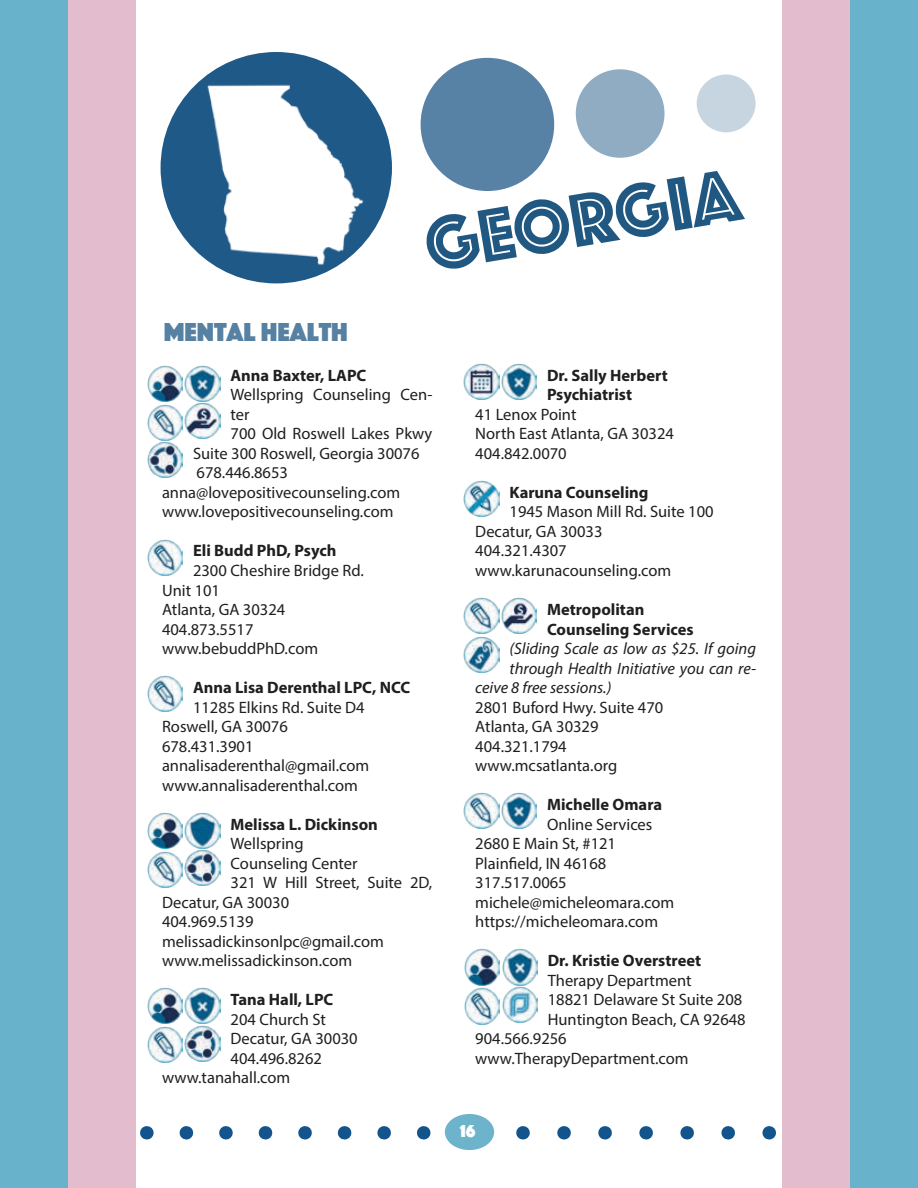
<style>
.page{position:relative;width:918px;height:1188px;background:#fff}
.page>*{position:absolute;margin:0;border:0;box-sizing:border-box;transform-origin:0 0}
.t1{font:78px "Phosphate Inline";color:#215881}
.t2{font:27px "Phosphate Solid";color:#5681a2}
.t3{font:18px "Phosphate Solid";color:#fff}
.t4{font:16.5px/19.5px "Myriad Pro";color:#201f1f}
.t5{font:700 16.5px/19.5px "Myriad Pro";color:#201f1f}
.t6{font:italic 16.5px "Myriad Pro";color:#201f1f}
</style>
<div class="page">
<svg style="left:523px;top:1126px;width:260px;height:14px"></svg>
<svg style="left:135px;top:1126px;width:296px;height:14px"></svg>
<div style="left:0;top:0;width:68px;height:1188px;background:#69b2cc"></div>
<div style="left:68px;top:0;width:67px;height:1188px;background:#e3bdce"></div>
<div style="left:850px;top:0;width:68px;height:1188px;background:#69b2cc"></div>
<div style="left:783px;top:0;width:67px;height:1188px;background:#e3bdce"></div>
<div style="left:445px;top:1114px;width:49px;height:36px;background:#6cb3cb;border-radius:50%"></div>
<div style="left:161px;top:52px;width:231px;height:231px;background:#1f5988;border-radius:50%"></div>
<img style="left:171px;top:61px;width:221px;height:223px">
<div style="left:421px;top:58px;width:133px;height:133px;background:#5782a5;border-radius:50%"></div>
<div style="left:576px;top:69px;width:89px;height:89px;background:#8facc3;border-radius:50%"></div>
<div style="left:697px;top:75px;width:59px;height:57px;background:#c7d5e1;border-radius:50%"></div>
<img style="left:147px;top:365px;width:36px;height:36px">
<img style="left:185px;top:365px;width:35px;height:36px">
<img style="left:147px;top:404px;width:36px;height:36px">
<img style="left:185px;top:403px;width:35px;height:36px">
<img style="left:147px;top:442px;width:36px;height:36px">
<img style="left:147px;top:539px;width:36px;height:36px">
<img style="left:147px;top:676px;width:36px;height:36px">
<img style="left:147px;top:812px;width:36px;height:36px">
<img style="left:185px;top:812px;width:35px;height:36px">
<img style="left:147px;top:851px;width:36px;height:36px">
<img style="left:185px;top:850px;width:35px;height:36px">
<img style="left:147px;top:988px;width:36px;height:36px">
<img style="left:185px;top:988px;width:35px;height:73px">
<img style="left:147px;top:1027px;width:36px;height:36px">
<img style="left:464px;top:364px;width:35px;height:36px">
<img style="left:501px;top:364px;width:36px;height:36px">
<img style="left:464px;top:481px;width:35px;height:36px">
<img style="left:464px;top:598px;width:35px;height:36px">
<img style="left:501px;top:598px;width:36px;height:36px">
<img style="left:464px;top:637px;width:35px;height:36px">
<img style="left:464px;top:793px;width:35px;height:36px">
<img style="left:501px;top:793px;width:36px;height:36px">
<img style="left:465px;top:949px;width:35px;height:36px">
<img style="left:502px;top:949px;width:35px;height:74px">
<img style="left:465px;top:988px;width:35px;height:36px">
<h2 class="t2" style="left:164px;top:313px;width:186px">MENTAL HEALTH</h2>
<h1 class="t1" style="left:416px;top:193px;width:320px;rotate:-10deg">GEORGIA</h1>
<p class="t5" style="left:231px;top:365px;width:137px">Anna Baxter, LAPC</p>
<p class="t4" style="left:231px;top:385px;width:203px">Wellspring Counseling Cen-</p>
<p class="t4" style="left:231px;top:404px;width:21px">ter</p>
<p class="t4" style="left:231px;top:424px;width:203px">700 Old Roswell Lakes Pkwy</p>
<p class="t4" style="left:193px;top:443px;width:228px">Suite 300 Roswell, Georgia 30076</p>
<p class="t4" style="left:197px;top:463px;width:93px">678.446.8653</p>
<p class="t4" style="left:162px;top:482px;width:240px">anna@lovepositivecounseling.com</p>
<p class="t4" style="left:162px;top:502px;width:233px">www.lovepositivecounseling.com</p>
<p class="t5" style="left:193px;top:541px;width:145px">Eli Budd PhD, Psych</p>
<p class="t4" style="left:162px;top:560px;width:203px;text-indent:31px">2300 Cheshire Bridge Rd.<br>Unit 101<br>Atlanta, GA 30324<br>404.873.5517 www.bebuddPhD.com</p>
<p class="t5" style="left:193px;top:677px;width:219px">Anna Lisa Derenthal LPC, NCC</p>
<p class="t4" style="left:162px;top:697px;width:209px;text-indent:31px">11285 Elkins Rd. Suite D4<br>Roswell, GA 30076<br>678.431.3901 annalisaderenthal@gmail.com www.annalisaderenthal.com</p>
<p class="t5" style="left:231px;top:814px;width:149px">Melissa L. Dickinson</p>
<p class="t4" style="left:231px;top:834px;width:75px">Wellspring</p>
<p class="t4" style="left:231px;top:853px;width:128px">Counseling Center</p>
<p class="t4" style="left:231px;top:873px;width:203px">321 W Hill Street, Suite 2D,</p>
<p class="t4" style="left:162px;top:892px;width:129px">Decatur, GA 30030</p>
<p class="t4" style="left:162px;top:912px;width:93px">404.969.5139</p>
<p class="t4" style="left:162px;top:931px;width:223px">melissadickinsonlpc@gmail.com</p>
<p class="t4" style="left:162px;top:951px;width:192px">www.melissadickinson.com</p>
<p class="t5" style="left:231px;top:989px;width:104px">Tana Hall, LPC</p>
<p class="t4" style="left:231px;top:1009px;width:97px">204 Church St</p>
<p class="t4" style="left:231px;top:1029px;width:129px">Decatur, GA 30030</p>
<p class="t4" style="left:231px;top:1048px;width:93px">404.496.8262</p>
<p class="t4" style="left:162px;top:1068px;width:130px">www.tanahall.com</p>
<p class="t5" style="left:547px;top:365px;width:122px">Dr. Sally Herbert<br>Psychiatrist</p>
<p class="t4" style="left:475px;top:404px;width:200px">41 Lenox Point<br>North East Atlanta, GA 30324<br>404.842.0070</p>
<p class="t5" style="left:510px;top:482px;width:140px">Karuna Counseling</p>
<p class="t4" style="left:475px;top:502px;width:240px;text-indent:34px">1945 Mason Mill Rd. Suite 100<br>Decatur, GA 30033<br>404.321.4307 www.karunacounseling.com</p>
<p class="t5" style="left:547px;top:599px;width:148px">Metropolitan<br>Counseling Services</p>
<p class="t6" style="left:510px;top:638px;width:248px">(Sliding Scale as low as $25. If going</p>
<p class="t6" style="left:510px;top:658px;width:248px">through Health Initiative you can re-</p>
<p class="t6" style="left:475px;top:677px;width:138px">ceive 8 free sessions.)</p>
<p class="t4" style="left:475px;top:697px;width:189px">2801 Buford Hwy. Suite 470<br>Atlanta, GA 30329<br>404.321.1794 www.mcsatlanta.org</p>
<p class="t5" style="left:547px;top:794px;width:117px">Michelle Omara</p>
<p class="t4" style="left:475px;top:814px;width:200px;text-indent:72px">Online Services<br>2680 E Main St, #121<br>Plainfield, IN 46168<br>317.517.0065 michele@micheleomara.com https://micheleomara.com</p>
<p class="t5" style="left:548px;top:950px;width:155px">Dr. Kristie Overstreet</p>
<p class="t4" style="left:548px;top:970px;width:145px">Therapy Department</p>
<p class="t4" style="left:548px;top:990px;width:196px">18821 Delaware St Suite 208</p>
<p class="t4" style="left:548px;top:1009px;width:199px">Huntington Beach, CA 92648</p>
<p class="t4" style="left:475px;top:1029px;width:93px">904.566.9256</p>
<p class="t4" style="left:475px;top:1048px;width:215px">www.TherapyDepartment.com</p>
<p class="t3" style="left:460px;top:1118px;width:17px">16</p>
</div>
